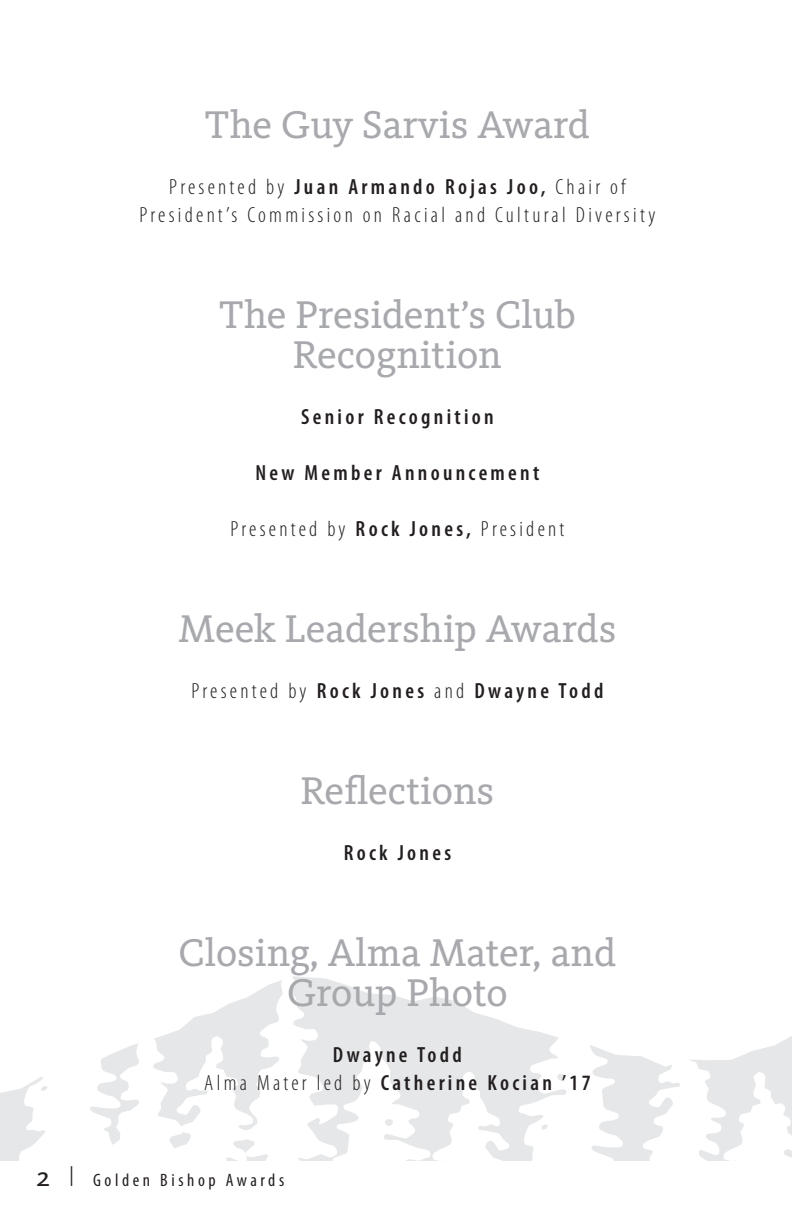
<style>
.page{position:relative;width:792px;height:1224px;background:#fff}
.page>*{position:absolute;margin:0;border:0;box-sizing:border-box;transform-origin:0 0}
.t1{font:40px/40px "Kievit Slab Pro";color:#a8a9ad;text-align:center}
.t2{font:600 condensed 22px/28px "Myriad Pro";letter-spacing:.15em;color:#231f20;text-align:center}
.t3{font:300 condensed 22px/28px "Myriad Pro";letter-spacing:.15em;color:#231f20;text-align:center}
.t4{font:condensed 18px "Myriad Pro";letter-spacing:.2em;color:#231f20}
.s1{font-weight:600}
.s2{font-weight:300}
.s3{font-family:"Kievit Slab Pro";font-stretch:normal;font-size:28px}
.s4{font-family:"Mrs Eaves Roman";font-stretch:normal;font-size:28px}
</style>
<div class="page">
<svg style="left:0;top:976px;width:792px;height:185px"></svg>
<h1 class="t1" style="left:205px;top:105px;width:387px">The Guy Sarvis Award</h1>
<p class="t3" style="left:139px;top:173px;width:518px">Presented by <span class="s1">Juan Armando Rojas Joo,</span> Chair of<br>President’s Commission on Racial and Cultural Diversity</p>
<h1 class="t1" style="left:219px;top:295px;width:358px">The President’s Club<br>Recognition</h1>
<p class="t2" style="left:301px;top:403px;width:194px">Senior Recognition</p>
<p class="t2" style="left:256px;top:459px;width:285px">New Member Announcement</p>
<p class="t3" style="left:231px;top:515px;width:335px">Presented by <span class="s1">Rock Jones,</span> President</p>
<h1 class="t1" style="left:178px;top:609px;width:439px">Meek Leadership Awards</h1>
<p class="t2" style="left:192px;top:677px;width:413px"><span class="s2">Presented by</span> Rock Jones <span class="s2">and</span> Dwayne Todd</p>
<h1 class="t1" style="left:301px;top:771px;width:195px">Reflections</h1>
<p class="t2" style="left:344px;top:839px;width:109px">Rock Jones</p>
<h1 class="t1" style="left:179px;top:933px;width:439px">Closing, Alma Mater, and<br>Group Photo</h1>
<p class="t2" style="left:204px;top:1041px;width:388px">Dwayne Todd<br><span class="s2">Alma Mater led by</span> Catherine Kocian ’17</p>
<p class="t4" style="left:36px;top:1170px;width:249px"><span class="s3">2</span> <span class="s4">|</span> Golden Bishop Awards</p>
</div>
